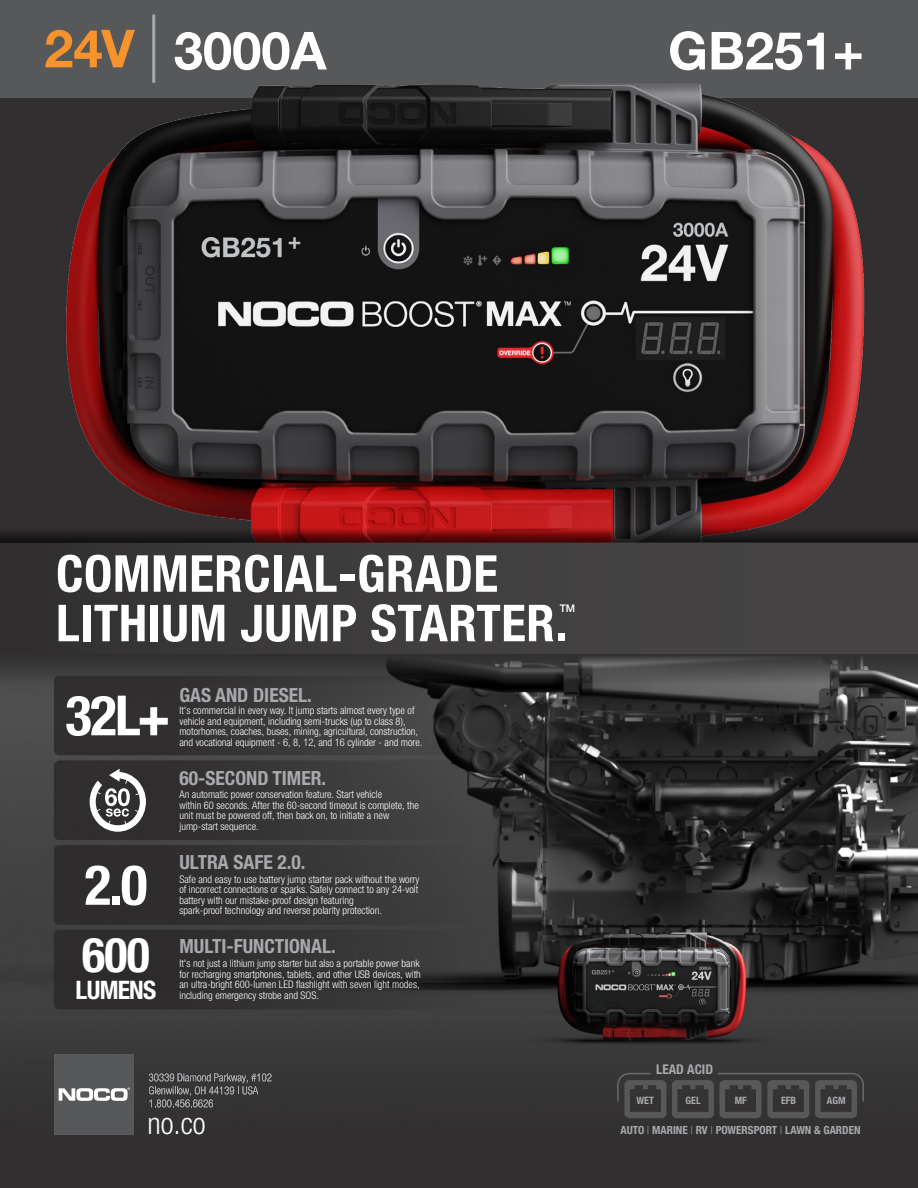
<style>
.page{position:relative;width:918px;height:1188px;background:#312f30}
.page>*{position:absolute;margin:0;border:0;box-sizing:border-box;transform-origin:0 0}
.t1{font:700 condensed 55.5px "Helvetica Neue LTW1 G";color:#fff}
.t2{font:700 52.5px "Helvetica Neue LT Std";color:#fff}
.t3{font:700 52.5px "Helvetica Neue LT Std";color:#f7932c}
.t4{font:700 condensed 51px "Helvetica Neue LT Std";letter-spacing:.01em;color:#fff}
.t5{font:700 condensed 48px "Helvetica Neue LTW1 G";color:#fff}
.t6{font:300 condensed 30px "Helvetica Neue LT Std";color:#fff}
.t7{font:700 condensed 25.5px "Helvetica Neue LTW1 G";letter-spacing:-.03em;color:#fff}
.t8{font:700 condensed 19.5px "Helvetica Neue LTW1 G";color:#a8a9ad}
.t9{font:700 condensed 13.5px "Helvetica Neue LT Std";color:#a8a9ad}
.t10{font:700 condensed 11.25px "Helvetica Neue LTW1 G";color:#a8a9ad}
.t11{font:300 condensed 10.5px/10.5px "Helvetica Neue LTW1 G";color:#fff;text-align:justify}
.t12{font:500 10.5px "Helvetica Neue LT Std";color:#fff}
.t13{font:700 condensed 10.2px "Helvetica Neue LT Std";color:#a8a9ad}
.s1{font-weight:300}
</style>
<div class="page">
<img style="left:0;top:684px;width:918px;height:325px">
<div style="left:0;top:0;width:918px;height:97px;background:#57585a"></div>
<svg style="left:149px;top:1074px;width:122px;height:33px"></svg>
<div style="left:54px;top:1054px;width:79px;height:80px;background:#57585a"></div>
<svg style="left:59px;top:1087px;width:71px;height:14px"></svg>
<img style="left:48px;top:67px;width:832px;height:460px">
<svg style="left:54px;top:684px;width:433px;height:325px"></svg>
<svg style="left:617px;top:1072px;width:247px;height:46px"></svg>
<svg style="left:0;top:527px;width:918px;height:15px"></svg>
<div style="left:0;top:542px;width:918px;height:112px;background:linear-gradient(to right,#333133,#494748)"></div>
<hr style="left:152px;top:14px;width:3px;height:69px;background:#a8a9ad">
<svg style="left:0;top:657px;width:918px;height:27px"></svg>
<p class="t3" style="left:44px;top:16px;width:92px">24V</p>
<p class="t2" style="left:668px;top:18px;width:197px">GB251+</p>
<p class="t2" style="left:174px;top:18px;width:154px">3000A</p>
<p class="t4" style="left:56px;top:543px;width:444px">COMMERCIAL-GRADE</p>
<p class="t4" style="left:56px;top:592px;width:513px">LITHIUM JUMP STARTER.</p>
<p class="t12" style="left:560px;top:602px;width:17px">TM</p>
<p class="t1" style="left:65px;top:682px;width:107px">32L+</p>
<p class="t1" style="left:85px;top:852px;width:64px">2.0</p>
<p class="t5" style="left:82px;top:927px;width:69px">600</p>
<p class="t7" style="left:76px;top:975px;width:82px">LUMENS</p>
<p class="t8" style="left:179px;top:683px;width:134px">GAS AND DIESEL.</p>
<p class="t11" style="left:179px;top:705px;width:244px;text-align:left">It's commercial in every way. It jump starts almost every type of vehicle and equipment, including semi-trucks (up to class 8), motorhomes, coaches, buses, mining, agricultural, construction, and vocational equipment - 6, 8, 12, and 16 cylinder - and more.</p>
<p class="t8" style="left:179px;top:766px;width:148px">60-SECOND TIMER.</p>
<p class="t11" style="left:179px;top:789px;width:204px">An automatic power conservation feature. Start vehicle</p>
<p class="t11" style="left:179px;top:800px;width:241px">within 60 seconds. After the 60-second timeout is complete, the unit must be powered off, then back on, to initiate a new</p>
<p class="t11" style="left:179px;top:821px;width:81px">jump-start sequence.</p>
<p class="t8" style="left:179px;top:850px;width:128px">ULTRA SAFE 2.0.</p>
<p class="t11" style="left:179px;top:874px;width:242px">Safe and easy to use battery jump starter pack without the worry of incorrect connections or sparks. Safely connect to any 24-volt battery with our mistake-proof design featuring</p>
<p class="t11" style="left:179px;top:905px;width:204px">spark-proof technology and reverse polarity protection.</p>
<p class="t8" style="left:179px;top:935px;width:158px">MULTI-FUNCTIONAL.</p>
<p class="t11" style="left:179px;top:958px;width:243px">It's not just a lithium jump starter but also a portable power bank for recharging smartphones, tablets, and other USB devices, with an ultra-bright 600-lumen LED flashlight with seven light modes, including emergency strobe and SOS.</p>
<p class="t6" style="left:147px;top:1107px;width:60px">no.co</p>
<p class="t9" style="left:656px;top:1061px;width:58px">LEAD ACID</p>
<p class="t13" style="left:636px;top:1095px;width:19px">WET</p>
<p class="t13" style="left:686px;top:1095px;width:17px">GEL</p>
<p class="t13" style="left:735px;top:1095px;width:14px">MF</p>
<p class="t13" style="left:781px;top:1095px;width:17px">EFB</p>
<p class="t13" style="left:827px;top:1095px;width:20px">AGM</p>
<p class="t10" style="left:620px;top:1123px;width:242px">AUTO <span class="s1">|</span> MARINE <span class="s1">|</span> RV <span class="s1">|</span> POWERSPORT <span class="s1">|</span> LAWN &amp; GARDEN</p>
</div>
